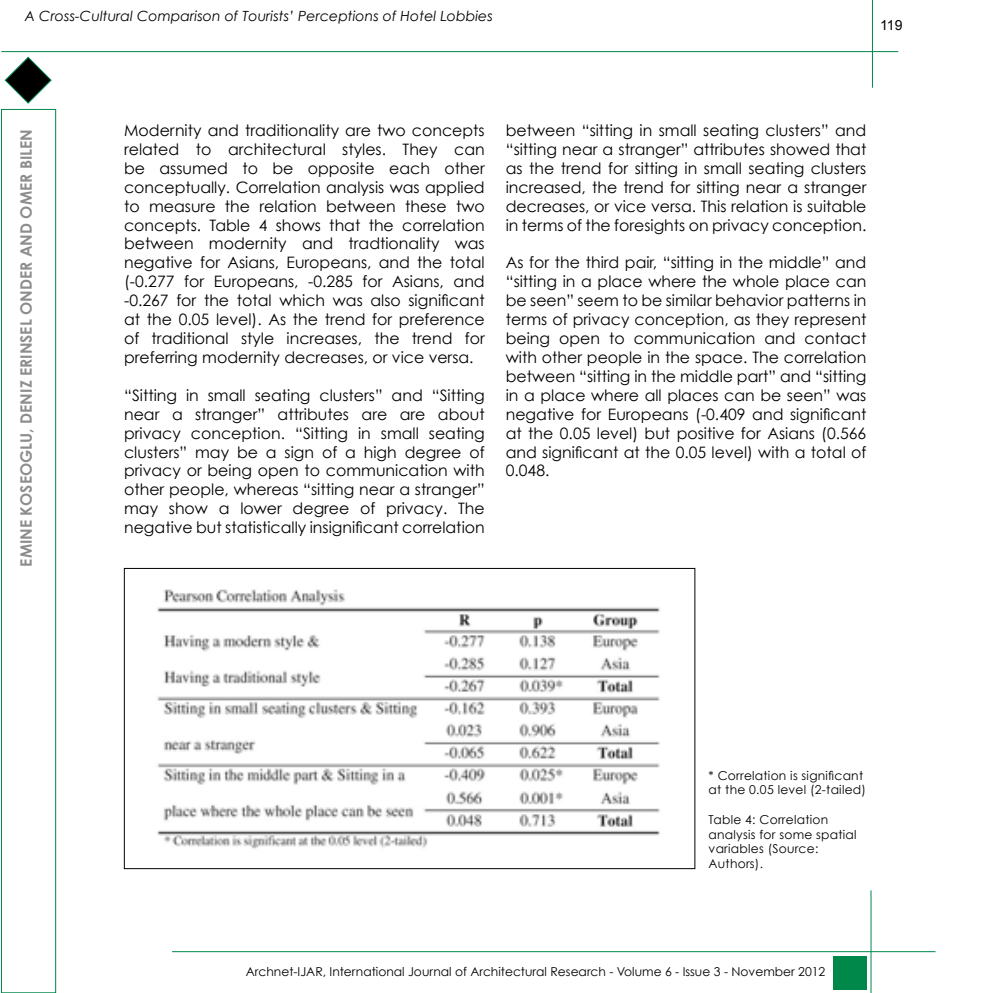
<style>
.page{position:relative;width:993px;height:993px;background:#fff}
.page>*{position:absolute;margin:0;border:0;box-sizing:border-box;transform-origin:0 0}
.t1{font:15.75px/18.9px "Century Gothic";color:#000;text-align:justify}
.t2{font:700 15.75px "Century Gothic";color:#8d8d8d}
.t3{font:italic 14px "Century Gothic";letter-spacing:.005em;color:#000}
.t4{font:14px "Arial";color:#000}
.t5{font:12.25px/14.7px "Century Gothic";letter-spacing:.02em;color:#000}
.t6{font:12.25px "Century Gothic";color:#000}
</style>
<div class="page">
<div style="left:1px;top:109px;width:55px;height:883px;border:1px solid #00884b"></div>
<hr style="left:1px;top:51px;width:896px;height:1px;background:#00884b">
<hr style="left:871px;top:0;width:1px;height:88px;background:#00884b">
<svg style="left:5px;top:57px;width:47px;height:47px"></svg>
<hr style="left:870px;top:890px;width:1px;height:102px;background:#00884b">
<hr style="left:172px;top:951px;width:763px;height:1px;background:#00884b">
<div style="left:832px;top:955px;width:34px;height:33px;background:#00884b"></div>
<img style="left:136px;top:567px;width:537px;height:282px">
<div style="left:124px;top:568px;width:570px;height:300px;border:1px solid #000"></div>
<p class="t3" style="left:25px;top:8px;width:469px">A Cross-Cultural Comparison of Tourists’ Perceptions of Hotel Lobbies</p>
<p class="t4" style="left:879px;top:16px;width:24px">119</p>
<p class="t2" style="left:16px;top:566px;width:439px;rotate:-90deg">EMINE KOSEOGLU, DENIZ ERINSEL ONDER AND OMER BILEN</p>
<p class="t1" style="left:124px;top:120px;width:362px">Modernity and traditionality are two concepts related to architectural styles. They can be assumed to be opposite each other conceptually. Correlation analysis was applied to measure the relation between these two concepts. Table 4 shows that the correlation between modernity and tradtionality was negative for Asians, Europeans, and the total (-0.277 for Europeans, -0.285 for Asians, and -0.267 for the total which was also significant at the 0.05 level). As the trend for preference of traditional style increases, the trend for preferring modernity decreases, or vice versa.</p>
<p class="t1" style="left:124px;top:385px;width:362px">“Sitting in small seating clusters” and “Sitting near a stranger” attributes are are about privacy conception. “Sitting in small seating clusters” may be a sign of a high degree of privacy or being open to communication with other people, whereas “sitting near a stranger” may show a lower degree of privacy. The negative but statistically insignificant correlation</p>
<p class="t1" style="left:505px;top:120px;width:362px">between “sitting in small seating clusters” and “sitting near a stranger” attributes showed that as the trend for sitting in small seating clusters increased, the trend for sitting near a stranger decreases, or vice versa. This relation is suitable in terms of the foresights on privacy conception.</p>
<p class="t1" style="left:505px;top:253px;width:362px">As for the third pair, “sitting in the middle” and “sitting in a place where the whole place can be seen” seem to be similar behavior patterns in terms of privacy conception, as they represent being open to communication and contact with other people in the space. The correlation between “sitting in the middle part” and “sitting in a place where all places can be seen” was negative for Europeans (-0.409 and significant at the 0.05 level) but positive for Asians (0.566 and significant at the 0.05 level) with a total of 0.048.</p>
<p class="t5" style="left:708px;top:767px;width:159px">* Correlation is significant at the 0.05 level (2-tailed)</p>
<p class="t5" style="left:708px;top:811px;width:149px">Table 4: Correlation analysis for some spatial variables (Source:<br>Authors).</p>
<p class="t6" style="left:246px;top:963px;width:581px">Archnet-IJAR, International Journal of Architectural Research - Volume 6 - Issue 3 - November 2012</p>
</div>
